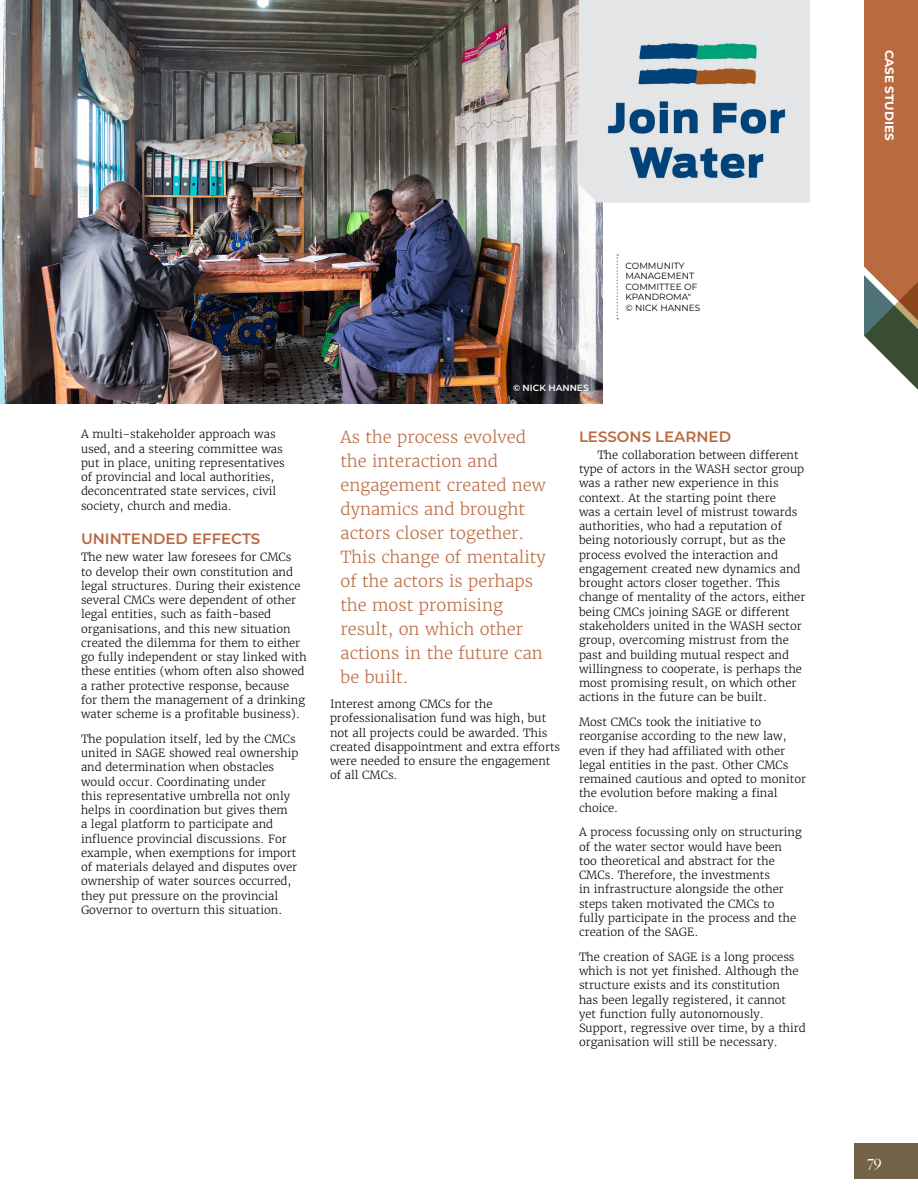
<style>
.page{position:relative;width:918px;height:1188px;background:#fff}
.page>*{position:absolute;margin:0;border:0;box-sizing:border-box;transform-origin:0 0}
.t1{font:300 16.5px/24px "Merriweather";color:#ba6a41}
.t2{font:600 15px "Montserrat";color:#ba6a41}
.t3{font:500 15px "Big Caslon";color:#fff}
.t4{font:700 12px "Montserrat";color:#fff}
.t5{font:300 11.25px/14.2px "Merriweather";color:#000}
.t6{font:9px/10.5px "Montserrat";color:#000}
.t7{font:600 9px "Montserrat";color:#fff}
</style>
<div class="page">
<div style="left:854px;top:1143px;width:64px;height:36px;background:#746248"></div>
<svg style="left:864px;top:0;width:54px;height:390px"></svg>
<img style="left:0;top:0;width:602px;height:404px">
<div style="left:579px;top:0;width:231px;height:202px;background:#e4e5e6"></div>
<img style="left:585px;top:18px;width:224px;height:184px">
<svg style="left:616px;top:254px;width:2px;height:66px"></svg>
<p class="t6" style="left:626px;top:260px;width:76px">COMMUNITY<br>MANAGEMENT<br>COMMITTEE OF<br>KPANDROMA" © NICK HANNES</p>
<p class="t5" style="left:81px;top:427px;width:205px">A multi-stakeholder approach was used, and a steering committee was put in place, uniting representatives of provincial and local authorities, deconcentrated state services, civil society, church and media.</p>
<h2 class="t2" style="left:81px;top:528px;width:181px">UNINTENDED EFFECTS</h2>
<p class="t5" style="left:81px;top:550px;width:227px">The new water law foresees for CMCs<br>to develop their own constitution and legal structures. During their existence several CMCs were dependent of other legal entities, such as faith-based organisations, and this new situation created the dilemma for them to either go fully independent or stay linked with these entities (whom often also showed a rather protective response, because for them the management of a drinking water scheme is a profitable business).</p>
<p class="t5" style="left:81px;top:732px;width:219px">The population itself, led by the CMCs united in SAGE showed real ownership and determination when obstacles would occur. Coordinating under<br>this representative umbrella not only helps in coordination but gives them<br>a legal platform to participate and influence provincial discussions. For example, when exemptions for import of materials delayed and disputes over ownership of water sources occurred, they put pressure on the provincial Governor to overturn this situation.</p>
<p class="t7" style="left:513px;top:381px;width:77px">© NICK HANNES</p>
<p class="t1" style="left:340px;top:426px;width:207px">As the process evolved the interaction and engagement created new dynamics and brought actors closer together.<br>This change of mentality of the actors is perhaps the most promising result, on which other actions in the future can be built.</p>
<p class="t5" style="left:330px;top:697px;width:232px">Interest among CMCs for the professionalisation fund was high, but not all projects could be awarded. This created disappointment and extra efforts were needed to ensure the engagement of all CMCs.</p>
<h2 class="t2" style="left:579px;top:426px;width:154px">LESSONS LEARNED</h2>
<p class="t5" style="left:579px;top:448px;width:228px;text-indent:18px">The collaboration between different type of actors in the WASH sector group was a rather new experience in this context. At the starting point there<br>was a certain level of mistrust towards authorities, who had a reputation of being notoriously corrupt, but as the process evolved the interaction and engagement created new dynamics and brought actors closer together. This change of mentality of the actors, either being CMCs joining SAGE or different stakeholders united in the WASH sector group, overcoming mistrust from the past and building mutual respect and willingness to cooperate, is perhaps the most promising result, on which other actions in the future can be built.</p>
<p class="t5" style="left:579px;top:715px;width:229px">Most CMCs took the initiative to reorganise according to the new law, even if they had affiliated with other legal entities in the past. Other CMCs remained cautious and opted to monitor the evolution before making a final choice.</p>
<p class="t5" style="left:579px;top:825px;width:224px">A process focussing only on structuring of the water sector would have been too theoretical and abstract for the CMCs. Therefore, the investments<br>in infrastructure alongside the other steps taken motivated the CMCs to fully participate in the process and the creation of the SAGE.</p>
<p class="t5" style="left:579px;top:950px;width:228px">The creation of SAGE is a long process which is not yet finished. Although the structure exists and its constitution<br>has been legally registered, it cannot yet function fully autonomously.<br>Support, regressive over time, by a third organisation will still be necessary.</p>
<p class="t4" style="left:898px;top:50px;width:92px;rotate:90deg">CASE STUDIES</p>
<h2 class="t3" style="left:867px;top:1149px;width:16px">79</h2>
</div>
